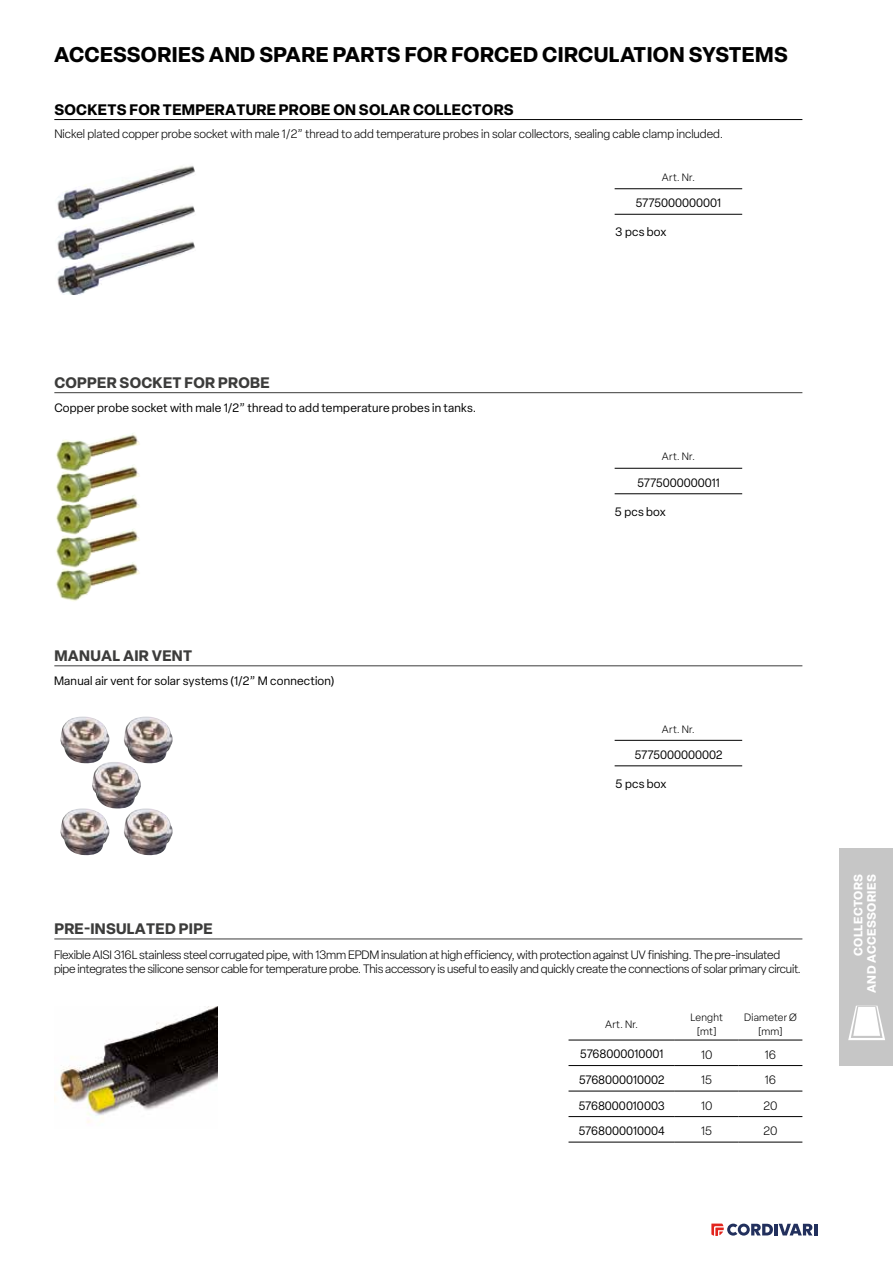
<style>
.page{position:relative;width:893px;height:1263px;background:#fff}
.page>*{position:absolute;margin:0;border:0;box-sizing:border-box;transform-origin:0 0}
.t1{font:700 21px "Elza";letter-spacing:.02em;color:#000}
.t2{font:700 15px "Elza";letter-spacing:.02em;color:#3c3c3b}
.t3{font:700 15px "Elza";letter-spacing:.02em;color:#000}
.t4{font:300 12px/14.4px "Elza";letter-spacing:-.02em;color:#000}
.t5{font:300 12px "Elza";color:#000}
.t6{font:12px "Elza";letter-spacing:.02em;color:#000}
.t7{font:12px "Elza";color:#000;scale:.95 1}
.t8{font:700 12px/13.5px "Elza";letter-spacing:.035em;color:#fff;text-align:right}
.t9{font:12px "Elza";color:#000}
.t10{font:300 10.5px/13.5px "Elza";letter-spacing:.02em;color:#000;text-align:center}
</style>
<div class="page">
<div style="left:839px;top:848px;width:54px;height:218px;background:#c6c6c6"></div>
<svg style="left:848px;top:1006px;width:37px;height:34px"></svg>
<hr style="left:774px;top:1224px;width:4px;height:11px;background:#22305d">
<svg style="left:779px;top:1224px;width:38px;height:11px"></svg>
<svg style="left:711px;top:1223px;width:62px;height:13px"></svg>
<img style="left:56px;top:473px;width:84px;height:22px">
<img style="left:56px;top:433px;width:84px;height:40px">
<img style="left:56px;top:536px;width:84px;height:25px">
<img style="left:56px;top:495px;width:84px;height:41px">
<img style="left:56px;top:561px;width:84px;height:40px">
<img style="left:54px;top:1006px;width:163px;height:117px">
<img style="left:124px;top:717px;width:49px;height:47px">
<img style="left:124px;top:808px;width:49px;height:48px">
<img style="left:60px;top:808px;width:50px;height:48px">
<img style="left:60px;top:717px;width:50px;height:47px">
<img style="left:92px;top:762px;width:50px;height:47px">
<img style="left:57px;top:165px;width:138px;height:38px">
<img style="left:57px;top:203px;width:138px;height:35px">
<img style="left:57px;top:238px;width:138px;height:57px">
<hr style="left:54px;top:119px;width:748px;height:1px;background:#000">
<hr style="left:54px;top:392px;width:748px;height:1px;background:#3c3c3b">
<hr style="left:54px;top:665px;width:748px;height:1px;background:#3c3c3b">
<hr style="left:54px;top:939px;width:748px;height:1px;background:#3c3c3b">
<hr style="left:675px;top:1040px;width:64px;height:1px;background:#000">
<hr style="left:739px;top:1040px;width:63px;height:1px;background:#000">
<hr style="left:568px;top:1065px;width:107px;height:1px;background:#000">
<hr style="left:675px;top:1065px;width:64px;height:1px;background:#000">
<hr style="left:739px;top:1065px;width:63px;height:1px;background:#000">
<hr style="left:568px;top:1091px;width:107px;height:1px;background:#000">
<hr style="left:675px;top:1091px;width:64px;height:1px;background:#000">
<hr style="left:739px;top:1091px;width:63px;height:1px;background:#000">
<hr style="left:568px;top:1116px;width:107px;height:1px;background:#000">
<hr style="left:675px;top:1116px;width:64px;height:1px;background:#000">
<hr style="left:739px;top:1116px;width:63px;height:1px;background:#000">
<hr style="left:568px;top:1142px;width:107px;height:1px;background:#000">
<hr style="left:675px;top:1142px;width:64px;height:1px;background:#000">
<hr style="left:739px;top:1142px;width:63px;height:1px;background:#000">
<hr style="left:568px;top:1040px;width:107px;height:1px;background:#000">
<hr style="left:615px;top:765px;width:127px;height:1px;background:#000">
<hr style="left:615px;top:740px;width:127px;height:1px;background:#000">
<hr style="left:615px;top:214px;width:127px;height:1px;background:#000">
<hr style="left:615px;top:188px;width:127px;height:1px;background:#000">
<hr style="left:615px;top:493px;width:127px;height:1px;background:#000">
<hr style="left:615px;top:468px;width:127px;height:1px;background:#000">
<h1 class="t1" style="left:54px;top:40px;width:735px">ACCESSORIES AND SPARE PARTS FOR FORCED CIRCULATION SYSTEMS</h1>
<p class="t3" style="left:54px;top:99px;width:461px">SOCKETS FOR TEMPERATURE PROBE ON SOLAR COLLECTORS</p>
<p class="t5" style="left:54px;top:127px;width:671px">Nickel plated copper probe socket with male 1/2” thread to add temperature probes in solar collectors, sealing cable clamp included.</p>
<p class="t10" style="left:662px;top:170px;width:35px">Art. Nr.</p>
<p class="t7" style="left:636px;top:195px;width:92px">5775000000001</p>
<p class="t9" style="left:615px;top:224px;width:53px">3 pcs box</p>
<p class="t2" style="left:54px;top:372px;width:217px">COPPER SOCKET FOR PROBE</p>
<p class="t6" style="left:54px;top:400px;width:423px">Copper probe socket with male 1/2” thread to add temperature probes in tanks.</p>
<p class="t2" style="left:54px;top:645px;width:139px">MANUAL AIR VENT</p>
<p class="t6" style="left:54px;top:673px;width:282px">Manual air vent for solar systems (1/2” M connection)</p>
<p class="t2" style="left:54px;top:918px;width:160px">PRE-INSULATED PIPE</p>
<p class="t10" style="left:662px;top:450px;width:35px">Art. Nr.</p>
<p class="t7" style="left:637px;top:475px;width:89px">5775000000011</p>
<p class="t9" style="left:615px;top:504px;width:53px">5 pcs box</p>
<p class="t10" style="left:662px;top:722px;width:35px">Art. Nr.</p>
<p class="t7" style="left:634px;top:747px;width:94px">5775000000002</p>
<p class="t9" style="left:615px;top:776px;width:53px">5 pcs box</p>
<p class="t4" style="left:54px;top:947px;width:749px">Flexible AISI 316L stainless steel corrugated pipe, with 13mm EPDM insulation at high efficiency, with protection against UV finishing. The pre-insulated pipe integrates the silicone sensor cable for temperature probe. This accessory is useful to easily and quickly create the connections of solar primary circuit.</p>
<p class="t10" style="left:605px;top:1017px;width:35px">Art. Nr.</p>
<p class="t10" style="left:690px;top:1011px;width:34px">Lenght [mt]</p>
<p class="t10" style="left:744px;top:1011px;width:54px">Diameter Ø [mm]</p>
<p class="t7" style="left:580px;top:1046px;width:89px">5768000010001</p>
<p class="t4" style="left:701px;top:1047px;width:13px">10</p>
<p class="t4" style="left:765px;top:1047px;width:13px">16</p>
<p class="t7" style="left:579px;top:1072px;width:92px">5768000010002</p>
<p class="t4" style="left:701px;top:1072px;width:13px">15</p>
<p class="t4" style="left:765px;top:1072px;width:13px">16</p>
<p class="t7" style="left:578px;top:1097px;width:92px">5768000010003</p>
<p class="t4" style="left:701px;top:1098px;width:13px">10</p>
<p class="t4" style="left:763px;top:1098px;width:15px">20</p>
<p class="t7" style="left:579px;top:1123px;width:92px">5768000010004</p>
<p class="t4" style="left:701px;top:1123px;width:13px">15</p>
<p class="t4" style="left:764px;top:1123px;width:15px">20</p>
<p class="t8" style="left:851px;top:993px;width:120px;rotate:-90deg">COLLECTORS<br>AND ACCESSORIES</p>
</div>
